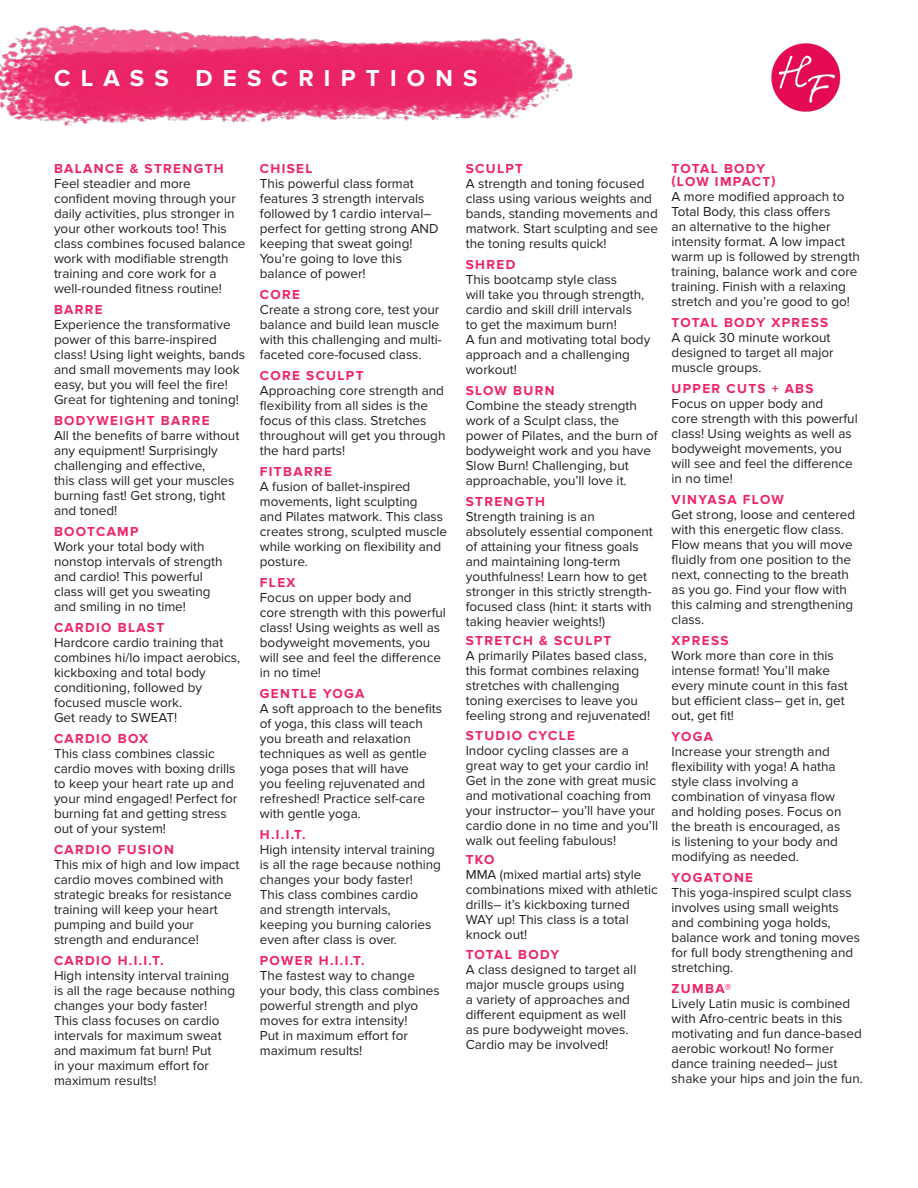
<style>
.page{position:relative;width:918px;height:1188px;background:#fff}
.page>*{position:absolute;margin:0;border:0;box-sizing:border-box;transform-origin:0 0}
.t1{font:700 24px "Proxima Nova";letter-spacing:.425em;color:#fff}
.Body{font:13.5px/15px "Proxima Nova";color:#231f20}
.Body-2{font:700 13.5px "Proxima Nova";letter-spacing:.1em;color:#ee2466}
.Body-3{font:700 13.5px "Proxima Nova";letter-spacing:.075em;color:#ee2466}
.Body-4{font:700 13.5px "Proxima Nova";letter-spacing:.08em;color:#ee2466}
</style>
<div class="page">
<img style="left:0;top:25px;width:573px;height:101px">
<img style="left:771px;top:43px;width:70px;height:69px">
<p class="t1" style="left:54px;top:64px;width:425px">CLASS DESCRIPTIONS</p>
<p class="Body-2" style="left:54px;top:160px;width:171px">BALANCE &amp; STRENGTH</p>
<p class="Body" style="left:54px;top:176px;width:193px">Feel steadier and more confident moving through your daily activities, plus stronger in your other workouts too! This class combines focused balance work with modifiable strength training and core work for a well-rounded fitness routine!</p>
<p class="Body-2" style="left:54px;top:301px;width:50px">BARRE</p>
<p class="Body" style="left:54px;top:317px;width:193px">Experience the transformative power of this barre-inspired class! Using light weights, bands and small movements may look easy, but you will feel the fire!<br>Great for tightening and toning!</p>
<p class="Body-2" style="left:54px;top:412px;width:157px">BODYWEIGHT BARRE</p>
<p class="Body" style="left:54px;top:428px;width:187px">All the benefits of barre without any equipment! Surprisingly challenging and effective,<br>this class will get your muscles burning fast! Get strong, tight and toned!</p>
<p class="Body-2" style="left:54px;top:523px;width:86px">BOOTCAMP</p>
<p class="Body" style="left:54px;top:539px;width:170px">Work your total body with nonstop intervals of strength and cardio! This powerful class will get you sweating and smiling in no time!</p>
<p class="Body-2" style="left:54px;top:619px;width:112px">CARDIO BLAST</p>
<p class="Body" style="left:54px;top:635px;width:188px">Hardcore cardio training that combines hi/lo impact aerobics, kickboxing and total body conditioning, followed by focused muscle work.<br>Get ready to SWEAT!</p>
<p class="Body-2" style="left:54px;top:730px;width:96px">CARDIO BOX</p>
<p class="Body" style="left:54px;top:746px;width:185px">This class combines classic cardio moves with boxing drills to keep your heart rate up and your mind engaged! Perfect for burning fat and getting stress out of your system!</p>
<p class="Body-2" style="left:54px;top:841px;width:122px">CARDIO FUSION</p>
<p class="Body" style="left:54px;top:857px;width:187px">This mix of high and low impact cardio moves combined with strategic breaks for resistance training will keep your heart</p>
<p class="Body" style="left:54px;top:917px;width:146px">pumping and build your strength and endurance!</p>
<p class="Body-2" style="left:54px;top:952px;width:111px">CARDIO H.I.I.T.</p>
<p class="Body" style="left:54px;top:968px;width:183px">High intensity interval training is all the rage because nothing changes your body faster!<br>This class focuses on cardio intervals for maximum sweat and maximum fat burn! Put<br>in your maximum effort for maximum results!</p>
<p class="Body-2" style="left:260px;top:160px;width:54px">CHISEL</p>
<p class="Body" style="left:260px;top:176px;width:180px">This powerful class format features 3 strength intervals followed by 1 cardio interval– perfect for getting strong AND keeping that sweat going!<br>You’re going to love this balance of power!</p>
<p class="Body-2" style="left:260px;top:286px;width:42px">CORE</p>
<p class="Body" style="left:260px;top:302px;width:184px">Create a strong core, test your balance and build lean muscle with this challenging and multi&shy;faceted core-focused class.</p>
<p class="Body-2" style="left:260px;top:367px;width:105px">CORE SCULPT</p>
<p class="Body" style="left:260px;top:383px;width:187px">Approaching core strength and flexibility from all sides is the focus of this class. Stretches throughout will get you through the hard parts!</p>
<p class="Body-2" style="left:260px;top:463px;width:74px">FITBARRE</p>
<p class="Body" style="left:260px;top:479px;width:189px">A fusion of ballet-inspired movements, light sculpting<br>and Pilates matwork. This class creates strong, sculpted muscle while working on flexibility and posture.</p>
<p class="Body-2" style="left:260px;top:574px;width:37px">FLEX</p>
<p class="Body" style="left:260px;top:590px;width:188px">Focus on upper body and<br>core strength with this powerful class! Using weights as well as bodyweight movements, you will see and feel the difference in no time!</p>
<p class="Body-2" style="left:260px;top:685px;width:106px">GENTLE YOGA</p>
<p class="Body" style="left:260px;top:701px;width:184px">A soft approach to the benefits of yoga, this class will teach you breath and relaxation techniques as well as gentle yoga poses that will have<br>you feeling rejuvenated and refreshed! Practice self-care with gentle yoga.</p>
<p class="Body-2" style="left:260px;top:826px;width:47px">H.I.I.T.</p>
<p class="Body" style="left:260px;top:842px;width:183px">High intensity interval training is all the rage because nothing changes your body faster!<br>This class combines cardio and strength intervals, keeping you burning calories even after class is over.</p>
<p class="Body-2" style="left:260px;top:952px;width:106px">POWER H.I.I.T.</p>
<p class="Body" style="left:260px;top:968px;width:181px">The fastest way to change your body, this class combines powerful strength and plyo moves for extra intensity!<br>Put in maximum effort for maximum results!</p>
<p class="Body-2" style="left:466px;top:160px;width:59px">SCULPT</p>
<p class="Body" style="left:466px;top:176px;width:194px">A strength and toning focused class using various weights and bands, standing movements and matwork. Start sculpting and see the toning results quick!</p>
<p class="Body-2" style="left:466px;top:256px;width:51px">SHRED</p>
<p class="Body" style="left:466px;top:272px;width:186px">This bootcamp style class<br>will take you through strength, cardio and skill drill intervals<br>to get the maximum burn!<br>A fun and motivating total body approach and a challenging workout!</p>
<p class="Body-2" style="left:466px;top:382px;width:90px">SLOW BURN</p>
<p class="Body" style="left:466px;top:398px;width:193px">Combine the steady strength work of a Sculpt class, the power of Pilates, and the burn of bodyweight work and you have<br>Slow Burn! Challenging, but approachable, you’ll love it.</p>
<p class="Body-2" style="left:466px;top:493px;width:81px">STRENGTH</p>
<p class="Body" style="left:466px;top:509px;width:189px">Strength training is an absolutely essential component of attaining your fitness goals and maintaining long-term youthfulness! Learn how to get stronger in this strictly strength&shy;focused class (hint: it starts with taking heavier weights!)</p>
<p class="Body-2" style="left:466px;top:633px;width:147px">STRETCH &amp; SCULPT</p>
<p class="Body" style="left:466px;top:648px;width:186px">A primarily Pilates based class, this format combines relaxing stretches with challenging toning exercises to leave you feeling strong and rejuvenated!</p>
<p class="Body-2" style="left:466px;top:727px;width:111px">STUDIO CYCLE</p>
<p class="Body" style="left:466px;top:743px;width:194px">Indoor cycling classes are a great way to get your cardio in!<br>Get in the zone with great music and motivational coaching from your instructor– you’ll have your cardio done in no time and you’ll walk out feeling fabulous!</p>
<p class="Body-2" style="left:466px;top:852px;width:30px">TKO</p>
<p class="Body" style="left:466px;top:867px;width:194px">MMA (mixed martial arts) style combinations mixed with athletic drills– it’s kickboxing turned<br>WAY up! This class is a total knock out!</p>
<p class="Body-3" style="left:466px;top:946px;width:95px">TOTAL BODY</p>
<p class="Body" style="left:466px;top:962px;width:172px">A class designed to target all major muscle groups using<br>a variety of approaches and different equipment as well as pure bodyweight moves.<br>Cardio may be involved!</p>
<p class="Body-3" style="left:672px;top:160px;width:95px">TOTAL BODY</p>
<p class="Body-4" style="left:672px;top:174px;width:106px">(LOW IMPACT)</p>
<p class="Body" style="left:672px;top:189px;width:190px">A more modified approach to<br>Total Body, this class offers<br>an alternative to the higher intensity format. A low impact warm up is followed by strength training, balance work and core training. Finish with a relaxing stretch and you’re good to go!</p>
<p class="Body-2" style="left:672px;top:315px;width:158px">TOTAL BODY XPRESS</p>
<p class="Body" style="left:672px;top:330px;width:164px">A quick 30 minute workout designed to target all major muscle groups.</p>
<p class="Body-2" style="left:672px;top:381px;width:144px">UPPER CUTS + ABS</p>
<p class="Body" style="left:672px;top:396px;width:188px">Focus on upper body and<br>core strength with this powerful class! Using weights as well as bodyweight movements, you will see and feel the difference in no time!</p>
<p class="Body-2" style="left:672px;top:492px;width:114px">VINYASA FLOW</p>
<p class="Body" style="left:672px;top:507px;width:185px">Get strong, loose and centered with this energetic flow class.<br>Flow means that you will move fluidly from one position to the next, connecting to the breath as you go. Find your flow with this calming and strengthening class.</p>
<p class="Body-2" style="left:672px;top:633px;width:58px">XPRESS</p>
<p class="Body" style="left:672px;top:648px;width:178px">Work more than core in this intense format! You’ll make every minute count in this fast but efficient class– get in, get out, get fit!</p>
<p class="Body-2" style="left:672px;top:729px;width:43px">YOGA</p>
<p class="Body" style="left:672px;top:744px;width:171px">Increase your strength and flexibility with yoga! A hatha style class involving a combination of vinyasa flow and holding poses. Focus on the breath is encouraged, as is listening to your body and modifying as needed.</p>
<p class="Body-2" style="left:672px;top:870px;width:83px">YOGATONE</p>
<p class="Body" style="left:672px;top:885px;width:182px">This yoga-inspired sculpt class</p>
<p class="Body" style="left:672px;top:900px;width:190px">involves using small weights and combining yoga holds, balance work and toning moves for full body strengthening and stretching.</p>
<p class="Body-2" style="left:672px;top:981px;width:61px">ZUMBA®</p>
<p class="Body" style="left:672px;top:996px;width:193px">Lively Latin music is combined with Afro-centric beats in this motivating and fun dance-based aerobic workout! No former dance training needed– just shake your hips and join the fun.</p>
</div>
